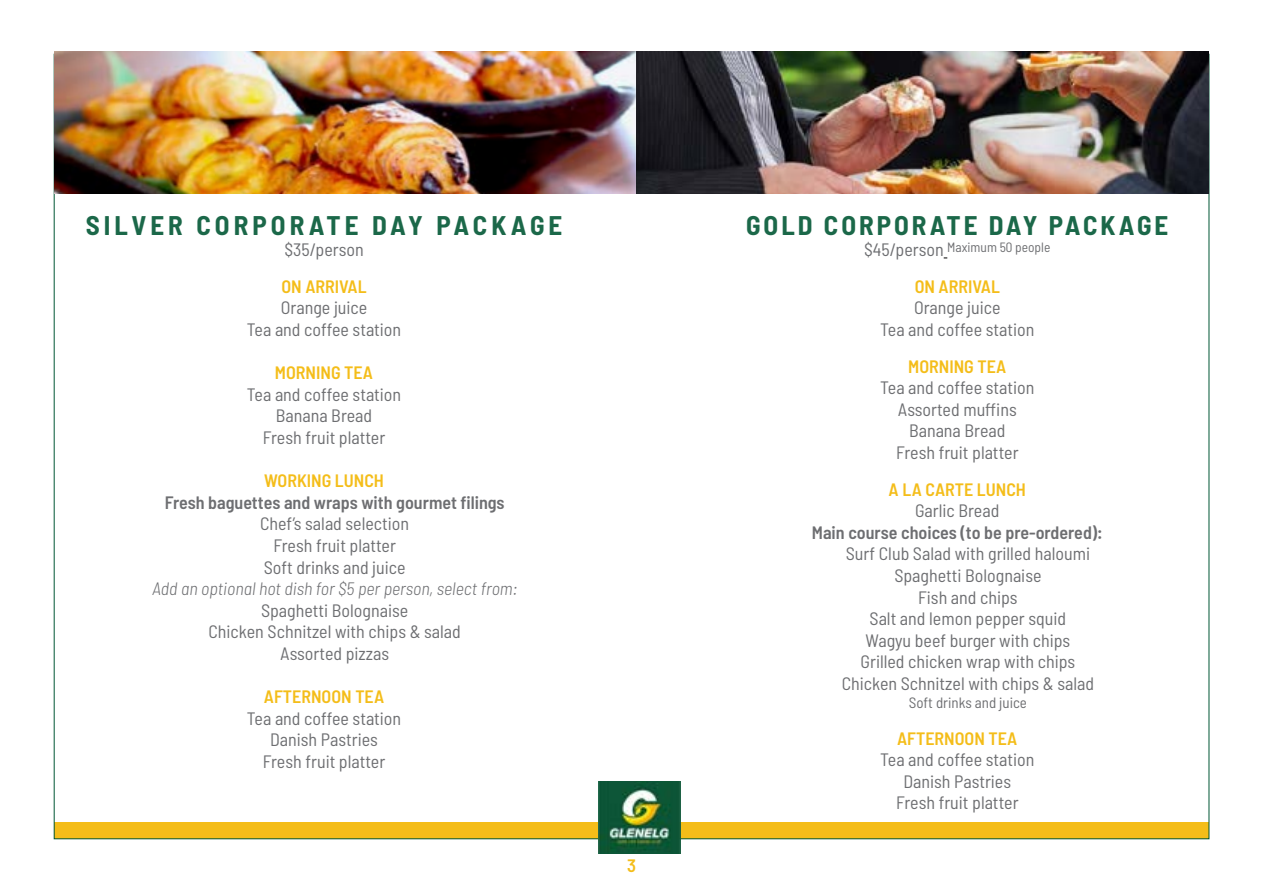
<style>
.page{position:relative;width:1263px;height:893px;background:#fff}
.page>*{position:absolute;margin:0;border:0;box-sizing:border-box;transform-origin:0 0}
.t1{font:700 semi-condensed 27px "Barlow";letter-spacing:.15em;color:#1b6849}
.t2{font:700 semi-condensed 27px "Barlow";letter-spacing:.115em;color:#1b6849}
.t3{font:semi-condensed 18px/21.6px "Barlow";color:#6d6e71;text-align:center}
.t4{font:600 semi-condensed 18px "Barlow";color:#f4bd19}
.t5{font:600 semi-condensed 18px "Barlow";color:#6d6e71}
.t6{font:italic 300 semi-condensed 18px "Barlow";color:#6d6e71}
.t7{font:semi-condensed 15px "Barlow";color:#6d6e71}
.t8{font:semi-condensed 13.5px "Barlow";color:#6d6e71}
.s1{font-size:18px}
</style>
<div class="page">
<div style="left:54px;top:822px;width:1155px;height:17px;background:#f4bd19"></div>
<img style="left:54px;top:52px;width:582px;height:142px">
<img style="left:636px;top:52px;width:573px;height:142px">
<img style="left:598px;top:782px;width:82px;height:71px">
<h1 class="t1" style="left:86px;top:208px;width:478px">SILVER CORPORATE DAY PACKAGE</h1>
<p class="t3" style="left:284px;top:238px;width:81px">$35/person</p>
<p class="t4" style="left:281px;top:275px;width:87px">ON ARRIVAL</p>
<p class="t3" style="left:247px;top:297px;width:156px">Orange juice<br>Tea and coffee station</p>
<p class="t4" style="left:275px;top:361px;width:100px">MORNING TEA</p>
<p class="t3" style="left:247px;top:383px;width:156px">Tea and coffee station<br>Banana Bread<br>Fresh fruit platter</p>
<p class="t4" style="left:264px;top:469px;width:121px">WORKING LUNCH</p>
<p class="t5" style="left:165px;top:491px;width:341px">Fresh baguettes and wraps with gourmet filings</p>
<p class="t3" style="left:260px;top:513px;width:151px">Chef’s salad selection<br>Fresh fruit platter<br>Soft drinks and juice</p>
<p class="t6" style="left:152px;top:577px;width:367px">Add an optional hot dish for $5 per person, select from:</p>
<p class="t3" style="left:208px;top:599px;width:254px">Spaghetti Bolognaise<br>Chicken Schnitzel with chips &amp; salad<br>Assorted pizzas</p>
<p class="t4" style="left:264px;top:685px;width:122px">AFTERNOON TEA</p>
<p class="t3" style="left:247px;top:707px;width:156px">Tea and coffee station<br>Danish Pastries<br>Fresh fruit platter</p>
<p class="t4" style="left:627px;top:854px;width:10px">3</p>
<h1 class="t2" style="left:746px;top:208px;width:424px">GOLD CORPORATE DAY PACKAGE</h1>
<p class="t8" style="left:864px;top:238px;width:188px"><span class="s1">$45/person</span> Maximum 50 people</p>
<p class="t4" style="left:915px;top:275px;width:87px">ON ARRIVAL</p>
<p class="t3" style="left:880px;top:297px;width:156px">Orange juice<br>Tea and coffee station</p>
<p class="t4" style="left:908px;top:355px;width:100px">MORNING TEA</p>
<p class="t3" style="left:880px;top:376px;width:156px">Tea and coffee station<br>Assorted muffins<br>Banana Bread<br>Fresh fruit platter</p>
<p class="t4" style="left:889px;top:478px;width:139px">A LA CARTE LUNCH</p>
<p class="t3" style="left:915px;top:499px;width:86px">Garlic Bread</p>
<p class="t5" style="left:812px;top:521px;width:292px">Main course choices (to be pre-ordered):</p>
<p class="t3" style="left:842px;top:543px;width:254px">Surf Club Salad with grilled haloumi<br>Spaghetti Bolognaise<br>Fish and chips<br>Salt and lemon pepper squid<br>Wagyu beef burger with chips<br>Grilled chicken wrap with chips<br>Chicken Schnitzel with chips &amp; salad</p>
<p class="t7" style="left:909px;top:693px;width:120px">Soft drinks and juice</p>
<p class="t4" style="left:897px;top:727px;width:122px">AFTERNOON TEA</p>
<p class="t3" style="left:880px;top:748px;width:156px">Tea and coffee station<br>Danish Pastries<br>Fresh fruit platter</p>
</div>
